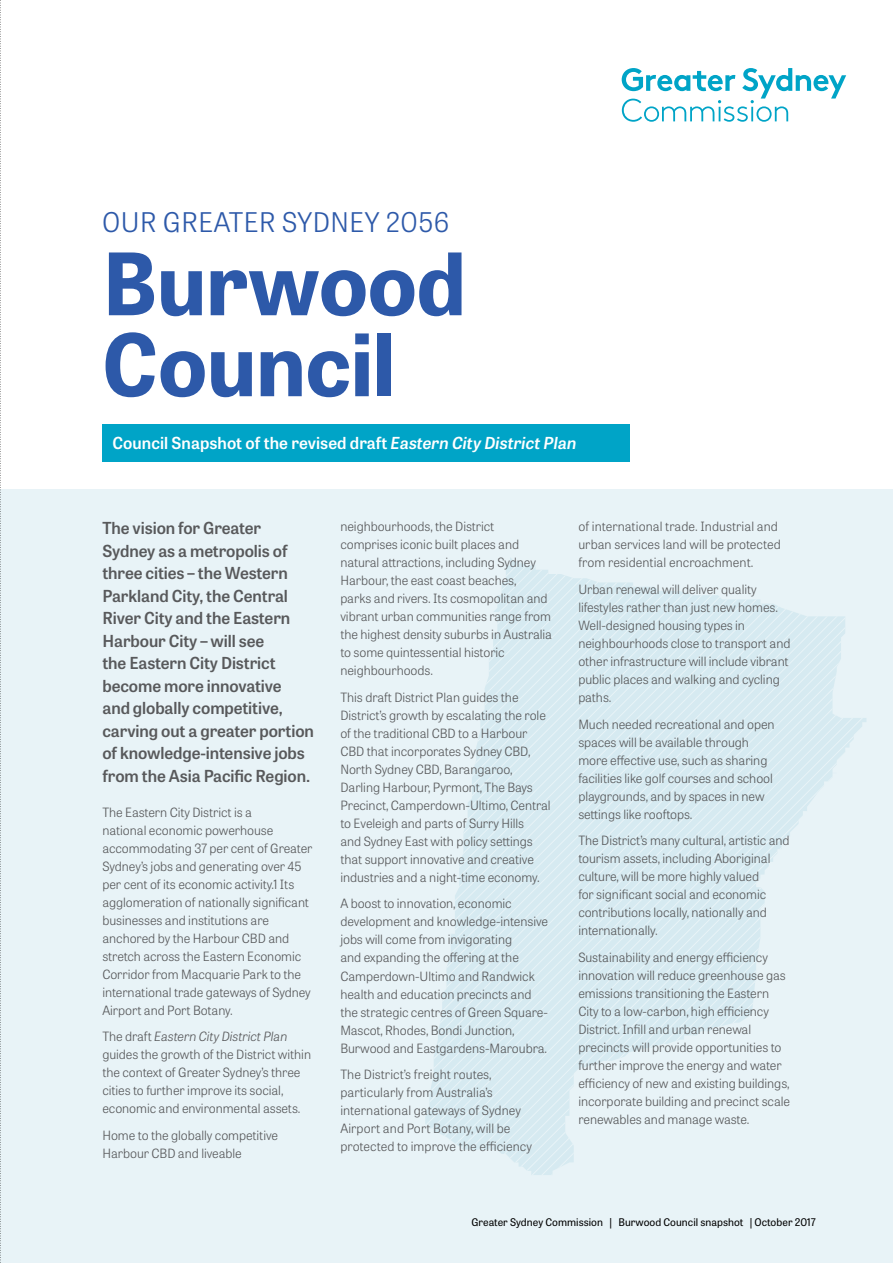
<style>
.page{position:relative;width:893px;height:1263px;background:#fff}
.page>*{position:absolute;margin:0;border:0;box-sizing:border-box;transform-origin:0 0}
.t1{font:700 85.5px/81px "Tablet Gothic";color:#2d59a9}
.t2{font:300 27px "Tablet Gothic";letter-spacing:.02em;color:#2d59a9}
.t3{font:600 16.5px/22.5px "Tablet Gothic";letter-spacing:-.005em;color:#58595b}
.t4{font:600 16.5px "Tablet Gothic";letter-spacing:.005em;color:#fff}
.t5{font:300 12.75px/18px "Tablet Gothic";letter-spacing:-.005em;color:#58595b}
.t6{font:10.5px "Tablet Gothic";letter-spacing:.005em;color:#000}
.s1{font-style:italic}
</style>
<div class="page">
<div style="left:0;top:489px;width:893px;height:774px;background:#e8f3f7"></div>
<svg style="left:425px;top:558px;width:441px;height:617px"></svg>
<svg style="left:622px;top:68px;width:224px;height:54px"></svg>
<div style="left:102px;top:424px;width:527px;height:37px;background:#00a4c7"></div>
<svg style="left:0;top:0;width:1px;height:1263px"></svg>
<h2 class="t2" style="left:102px;top:204px;width:349px">OUR GREATER SYDNEY 2056</h2>
<h1 class="t1" style="left:102px;top:240px;width:365px">Burwood<br>Council</h1>
<p class="t4" style="left:112px;top:431px;width:466px">Council Snapshot of the revised draft <span class="s1">Eastern City District Plan</span></p>
<p class="t3" style="left:102px;top:516px;width:213px">The vision for Greater<br>Sydney as a metropolis of three cities – the Western<br>Parkland City, the Central<br>River City and the Eastern<br>Harbour City – will see<br>the Eastern City District become more innovative<br>and globally competitive, carving out a greater portion of knowledge-intensive jobs from the Asia Pacific Region.</p>
<p class="t5" style="left:102px;top:803px;width:212px">The Eastern City District is a<br>national economic powerhouse accommodating 37 per cent of Greater Sydney’s jobs and generating over 45 per cent of its economic activity.1 Its agglomeration of nationally significant businesses and institutions are anchored by the Harbour CBD and stretch across the Eastern Economic Corridor from Macquarie Park to the international trade gateways of Sydney Airport and Port Botany.</p>
<p class="t5" style="left:102px;top:1027px;width:210px">The draft <span class="s1">Eastern City District Plan </span>guides the growth of the District within the context of Greater Sydney’s three cities to further improve its social, economic and environmental assets.</p>
<p class="t5" style="left:102px;top:1126px;width:177px">Home to the globally competitive<br>Harbour CBD and liveable</p>
<p class="t5" style="left:340px;top:517px;width:213px">neighbourhoods, the District comprises iconic built places and natural attractions, including Sydney Harbour, the east coast beaches,<br>parks and rivers. Its cosmopolitan and vibrant urban communities range from the highest density suburbs in Australia to some quintessential historic neighbourhoods.</p>
<p class="t5" style="left:340px;top:688px;width:212px">This draft District Plan guides the District’s growth by escalating the role of the traditional CBD to a Harbour CBD that incorporates Sydney CBD, North Sydney CBD, Barangaroo, Darling Harbour, Pyrmont, The Bays Precinct, Camperdown-Ultimo, Central to Eveleigh and parts of Surry Hills<br>and Sydney East with policy settings that support innovative and creative industries and a night-time economy.</p>
<p class="t5" style="left:340px;top:894px;width:209px">A boost to innovation, economic development and knowledge-intensive jobs will come from invigorating<br>and expanding the offering at the Camperdown-Ultimo and Randwick health and education precincts and the strategic centres of Green Square-Mascot, Rhodes, Bondi Junction, Burwood and Eastgardens-Maroubra.</p>
<p class="t5" style="left:340px;top:1065px;width:193px">The District’s freight routes, particularly from Australia’s international gateways of Sydney Airport and Port Botany, will be protected to improve the efficiency</p>
<p class="t5" style="left:578px;top:517px;width:204px">of international trade. Industrial and urban services land will be protected from residential encroachment.</p>
<p class="t5" style="left:578px;top:580px;width:214px">Urban renewal will deliver quality lifestyles rather than just new homes.<br>Well-designed housing types in neighbourhoods close to transport and other infrastructure will include vibrant public places and walking and cycling paths.</p>
<p class="t5" style="left:578px;top:714px;width:198px">Much needed recreational and open spaces will be available through more effective use, such as sharing facilities like golf courses and school playgrounds, and by spaces in new settings like rooftops.</p>
<p class="t5" style="left:578px;top:831px;width:213px">The District’s many cultural, artistic and tourism assets, including Aboriginal culture, will be more highly valued<br>for significant social and economic contributions locally, nationally and internationally.</p>
<p class="t5" style="left:578px;top:947px;width:213px">Sustainability and energy efficiency innovation will reduce greenhouse gas emissions transitioning the Eastern City to a low-carbon, high efficiency District. Infill and urban renewal precincts will provide opportunities to further improve the energy and water efficiency of new and existing buildings, incorporate building and precinct scale renewables and manage waste.</p>
<p class="t6" style="left:471px;top:1214px;width:346px">Greater Sydney Commission | Burwood Council snapshot | October 2017</p>
</div>
